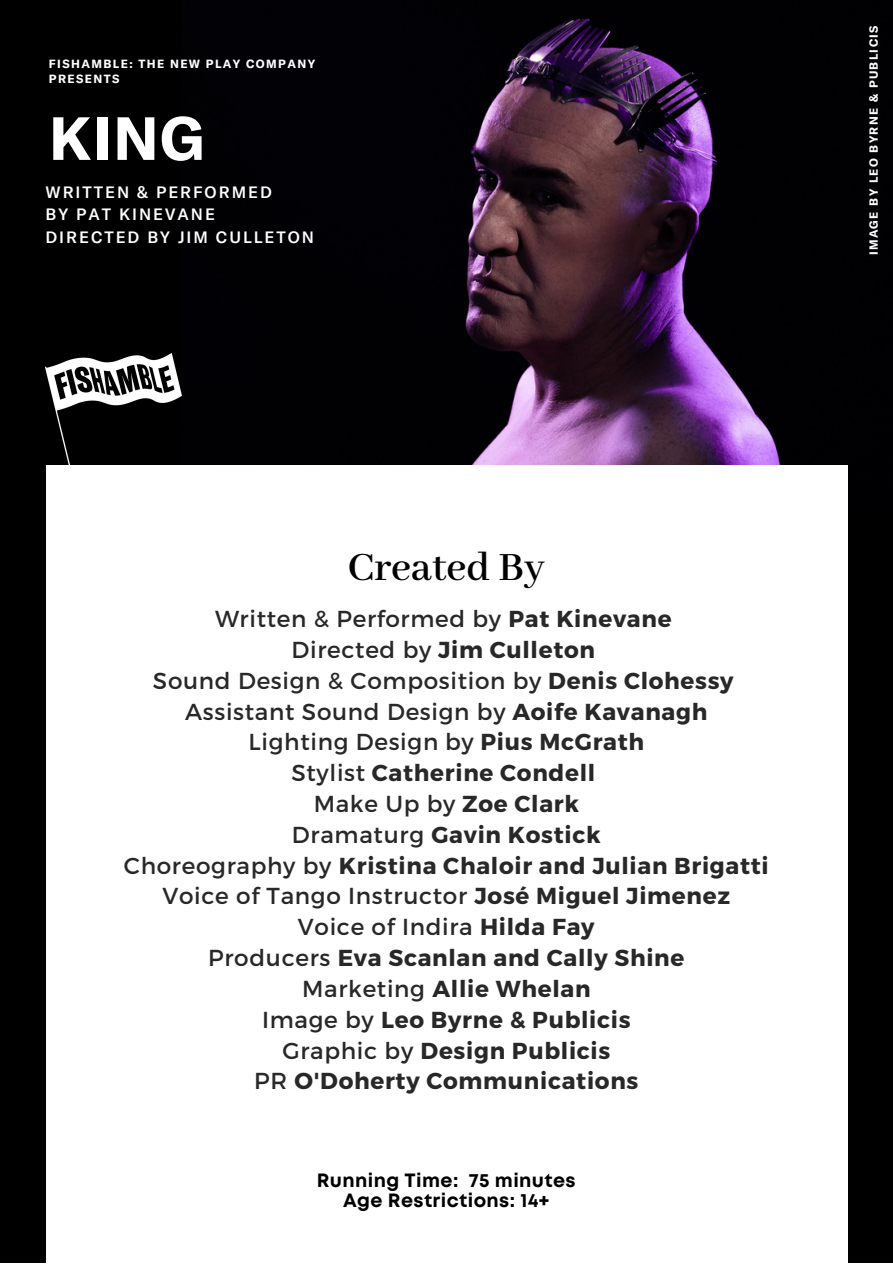
<style>
.page{position:relative;width:893px;height:1264px;background:#fff}
.page>*{position:absolute;margin:0;border:0;box-sizing:border-box;transform-origin:0 0}
.t1{font:700 60px "GT America";color:#fff}
.t2{font:600 43.65px "Abhaya Libre";color:#000}
.t3{font:700 23.1px/30.8px "Montserrat";letter-spacing:.03em;color:#282828;text-align:center}
.t4{font:700 19.2px/19.2px "Mont";letter-spacing:.02em;color:#000;text-align:center}
.t5{font:500 16.2px/22.5px "GT America";letter-spacing:.12em;color:#fff}
.t6{font:700 11.7px/15.6px "GT America";letter-spacing:.12em;color:#fff}
.t7{font:700 11.55px "GT America";letter-spacing:.12em;color:#fff}
.s1{font-weight:400}
</style>
<div class="page">
<div style="left:0;top:0;width:892px;height:1262px;background:#000"></div>
<img style="left:465px;top:18px;width:383px;height:482px">
<div style="left:46px;top:465px;width:801px;height:797px;background:#fff"></div>
<img style="left:46px;top:353px;width:136px;height:112px">
<p class="t6" style="left:49px;top:55px;width:268px">FISHAMBLE: THE NEW PLAY COMPANY<br>PRESENTS</p>
<h1 class="t1" style="left:49px;top:100px;width:157px">KING</h1>
<p class="t5" style="left:46px;top:180px;width:270px">WRITTEN &amp; PERFORMED<br>BY PAT KINEVANE<br>DIRECTED BY JIM CULLETON</p>
<p class="t7" style="left:866px;top:255px;width:231px;rotate:-90deg">IMAGE BY LEO BYRNE &amp; PUBLICIS</p>
<h2 class="t2" style="left:348px;top:543px;width:198px">Created By</h2>
<p class="t3" style="left:124px;top:602px;width:646px"><span class="s1">Written &amp; Performed by</span> Pat Kinevane<br><span class="s1">Directed by</span> Jim Culleton<br><span class="s1">Sound Design &amp; Composition by</span> Denis Clohessy<br><span class="s1">Assistant Sound Design by</span> Aoife Kavanagh<br><span class="s1">Lighting Design by</span> Pius McGrath<br><span class="s1">Stylist</span> Catherine Condell<br><span class="s1">Make Up by</span> Zoe Clark<br><span class="s1">Dramaturg</span> Gavin Kostick<br><span class="s1">Choreography by</span> Kristina Chaloir and Julian Brigatti<br><span class="s1">Voice of Tango Instructor</span> José Miguel Jimenez<br><span class="s1">Voice of Indira</span> Hilda Fay<br><span class="s1">Producers</span> Eva Scanlan and Cally Shine<br><span class="s1">Marketing</span> Allie Whelan<br><span class="s1">Image by</span> Leo Byrne &amp; Publicis<br><span class="s1">Graphic by</span> Design Publicis<br><span class="s1">PR</span> O'Doherty Communications</p>
<p class="t4" style="left:317px;top:1172px;width:260px">Running Time: 75 minutes<br>Age Restrictions: 14+</p>
</div>
